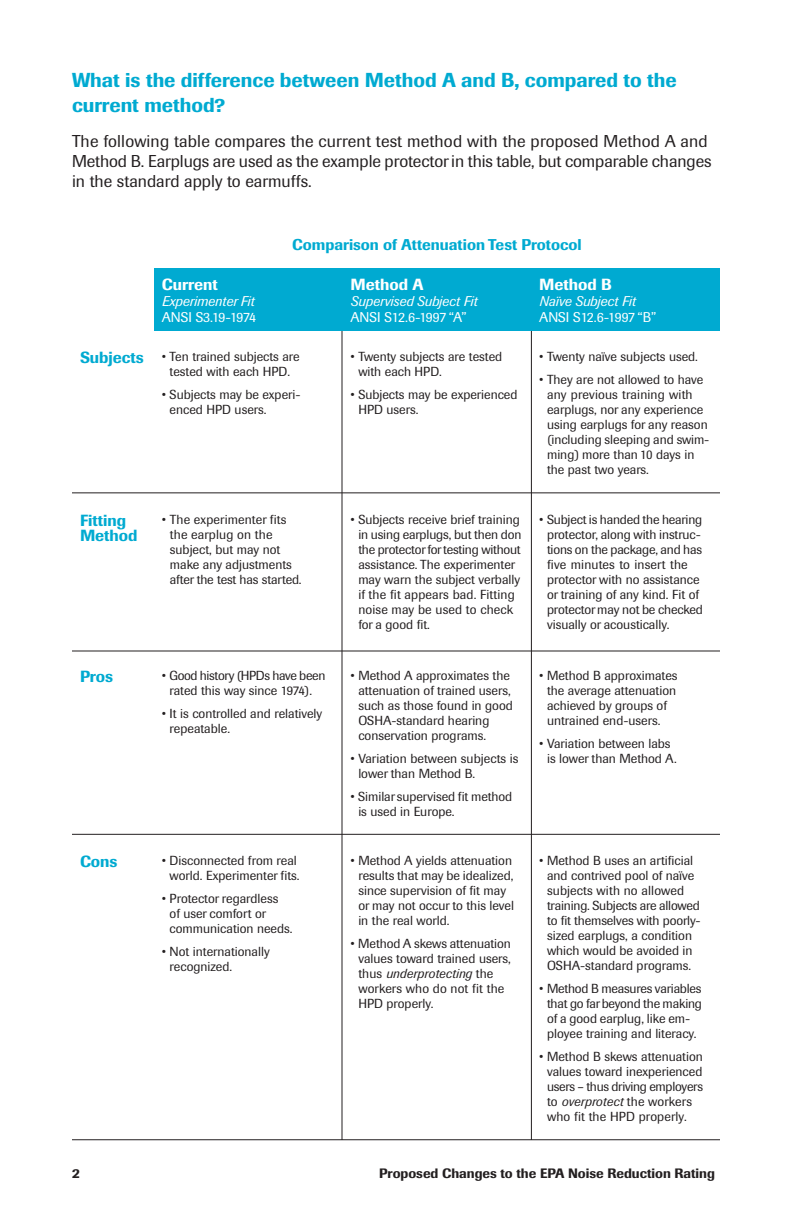
<style>
.page{position:relative;width:792px;height:1224px;background:#fff}
.page>*{position:absolute;margin:0;border:0;box-sizing:border-box;transform-origin:0 0}
.t1{font:500 20px/25px "Imago BQ";color:#00aad1}
.t2{font:17px/20px "Imago BQ";color:#231f20}
.t3{font:500 16px "Imago BQ";color:#fff}
.t4{font:500 16px/15px "Imago BQ";color:#00aad1}
.t5{font:500 15.6px "Imago BQ";color:#00aad1}
.t6{font:italic 14px "Imago BQ";color:#fff}
.t7{font:14px "Imago BQ";color:#fff}
.t8{font:14px "Imago BQ";letter-spacing:-.02em;color:#fff}
.t9{font:500 13.6px "Imago BQ";color:#231f20}
.t10{font:13px/15px "Imago BQ";color:#231f20}
.t11{font:13px/15px "Imago BQ";letter-spacing:-.025em;color:#231f20;text-align:center}
.s1{font-weight:500;font-size:16px;color:#00aad1}
.s2{font-style:italic}
</style>
<div class="page">
<hr style="left:342px;top:330px;width:1px;height:810px;background:#231f20">
<hr style="left:531px;top:330px;width:1px;height:810px;background:#231f20">
<div style="left:154px;top:268px;width:189px;height:63px;background:#00aad1"></div>
<div style="left:343px;top:268px;width:188px;height:63px;background:#00aad1"></div>
<div style="left:531px;top:268px;width:189px;height:63px;background:#00aad1"></div>
<hr style="left:72px;top:493px;width:648px;height:1px;background:#231f20">
<hr style="left:72px;top:651px;width:648px;height:1px;background:#231f20">
<hr style="left:72px;top:834px;width:648px;height:1px;background:#231f20">
<hr style="left:72px;top:1139px;width:648px;height:1px;background:#231f20">
<h1 class="t1" style="left:72px;top:70px;width:606px">What is the difference between Method A and B, compared to the current method?</h1>
<h2 class="t2" style="left:72px;top:133px;width:641px">The following table compares the current test method with the proposed Method A and<br>Method B. Earplugs are used as the example protector in this table, but comparable changes in the standard apply to earmuffs.</h2>
<p class="t3" style="left:162px;top:278px;width:57px">Current</p>
<p class="t6" style="left:162px;top:296px;width:94px">Experimenter Fit</p>
<p class="t8" style="left:162px;top:312px;width:96px">ANSI S3.19-1974</p>
<p class="t5" style="left:292px;top:239px;width:291px">Comparison of Attenuation Test Protocol</p>
<p class="t3" style="left:351px;top:278px;width:74px">Method A</p>
<p class="t6" style="left:351px;top:296px;width:128px">Supervised Subject Fit</p>
<p class="t7" style="left:351px;top:312px;width:118px">ANSI S12.6-1997 “A”</p>
<p class="t3" style="left:539px;top:278px;width:74px">Method B</p>
<p class="t6" style="left:539px;top:296px;width:98px">Naïve Subject Fit</p>
<p class="t7" style="left:539px;top:312px;width:119px">ANSI S12.6-1997 “B”</p>
<p class="t10" style="left:170px;top:350px;width:132px;text-indent:-90px"><span class="s1">Subjects</span> • Ten trained subjects are tested with each HPD.</p>
<p class="t10" style="left:170px;top:388px;width:132px;text-indent:-8px">• Subjects may be experi&shy;enced HPD users.</p>
<p class="t10" style="left:358px;top:350px;width:145px;text-indent:-8px">• Twenty subjects are tested with each HPD.</p>
<p class="t10" style="left:358px;top:388px;width:161px;text-indent:-8px">• Subjects may be experienced<br>HPD users.</p>
<p class="t10" style="left:539px;top:350px;width:160px">• Twenty naïve subjects used.</p>
<p class="t10" style="left:547px;top:373px;width:164px;text-indent:-8px">• They are not allowed to have any previous training with earplugs, nor any experience using earplugs for any reason (including sleeping and swim&shy;ming) more than 10 days in the past two years.</p>
<p class="t4" style="left:80px;top:515px;width:59px">Fitting<br>Method</p>
<p class="t10" style="left:170px;top:513px;width:133px;text-indent:-8px">• The experimenter fits the earplug on the subject, but may not make any adjustments after the test has started.</p>
<p class="t10" style="left:358px;top:513px;width:165px;text-indent:-8px">• Subjects receive brief training in using earplugs, but then don the protectorfortesting without assistance. The experimenter may warn the subject verbally if the fit appears bad. Fitting noise may be used to check for a good fit.</p>
<p class="t10" style="left:547px;top:513px;width:157px;text-indent:-8px">• Subject is handed the hearing protector, along with instruc&shy;tions on the package, and has five minutes to insert the protector with no assistance or training of any kind. Fit of protector may not be checked visually or acoustically.</p>
<p class="t4" style="left:80px;top:671px;width:35px">Pros</p>
<p class="t11" style="left:162px;top:669px;width:165px">• Good history (HPDs have been rated this way since 1974).</p>
<p class="t10" style="left:170px;top:707px;width:154px;text-indent:-8px">• It is controlled and relatively repeatable.</p>
<p class="t10" style="left:547px;top:669px;width:132px;text-indent:-8px">• Method B approximates the average attenuation achieved by groups of untrained end-users.</p>
<p class="t10" style="left:539px;top:737px;width:139px;text-align:center">• Variation between labs is lower than Method A.</p>
<p class="t10" style="left:358px;top:669px;width:156px;text-indent:-8px">• Method A approximates the attenuation of trained users, such as those found in good<br>OSHA-standard hearing conservation programs.</p>
<p class="t10" style="left:358px;top:752px;width:162px;text-indent:-8px">• Variation between subjects is lower than Method B.</p>
<p class="t10" style="left:358px;top:790px;width:155px;text-indent:-8px">• Similar supervised fit method is used in Europe.</p>
<p class="t4" style="left:80px;top:855px;width:39px">Cons</p>
<p class="t10" style="left:162px;top:854px;width:139px;text-align:center">• Disconnected from real world. Experimenter fits.</p>
<p class="t10" style="left:170px;top:892px;width:124px;text-indent:-8px">• Protector regardless<br>of user comfort or communication needs.</p>
<p class="t10" style="left:170px;top:945px;width:102px;text-indent:-8px">• Not internationally recognized.</p>
<p class="t10" style="left:358px;top:854px;width:157px;text-indent:-8px">• Method A yields attenuation results that may be idealized, since supervision of fit may or may not occur to this level in the real world.</p>
<p class="t10" style="left:358px;top:937px;width:154px;text-indent:-8px">• Method A skews attenuation values toward trained users, thus <span class="s2">underprotecting</span> the workers who do not fit the<br>HPD properly.</p>
<p class="t10" style="left:547px;top:854px;width:155px;text-indent:-8px">• Method B uses an artificial and contrived pool of naïve subjects with no allowed training. Subjects are allowed to fit themselves with poorly&shy;sized earplugs, a condition which would be avoided in<br>OSHA-standard programs.</p>
<p class="t10" style="left:539px;top:982px;width:164px;text-align:center">• Method B measures variables that go farbeyond the making of a good earplug, like em&shy;ployee training and literacy.</p>
<p class="t10" style="left:547px;top:1050px;width:157px;text-indent:-8px">• Method B skews attenuation values toward inexperienced users – thus driving employers to <span class="s2">overprotect</span> the workers who fit the HPD properly.</p>
<p class="t9" style="left:72px;top:1168px;width:9px">2</p>
<p class="t9" style="left:379px;top:1168px;width:337px">Proposed Changes to the EPA Noise Reduction Rating</p>
</div>
